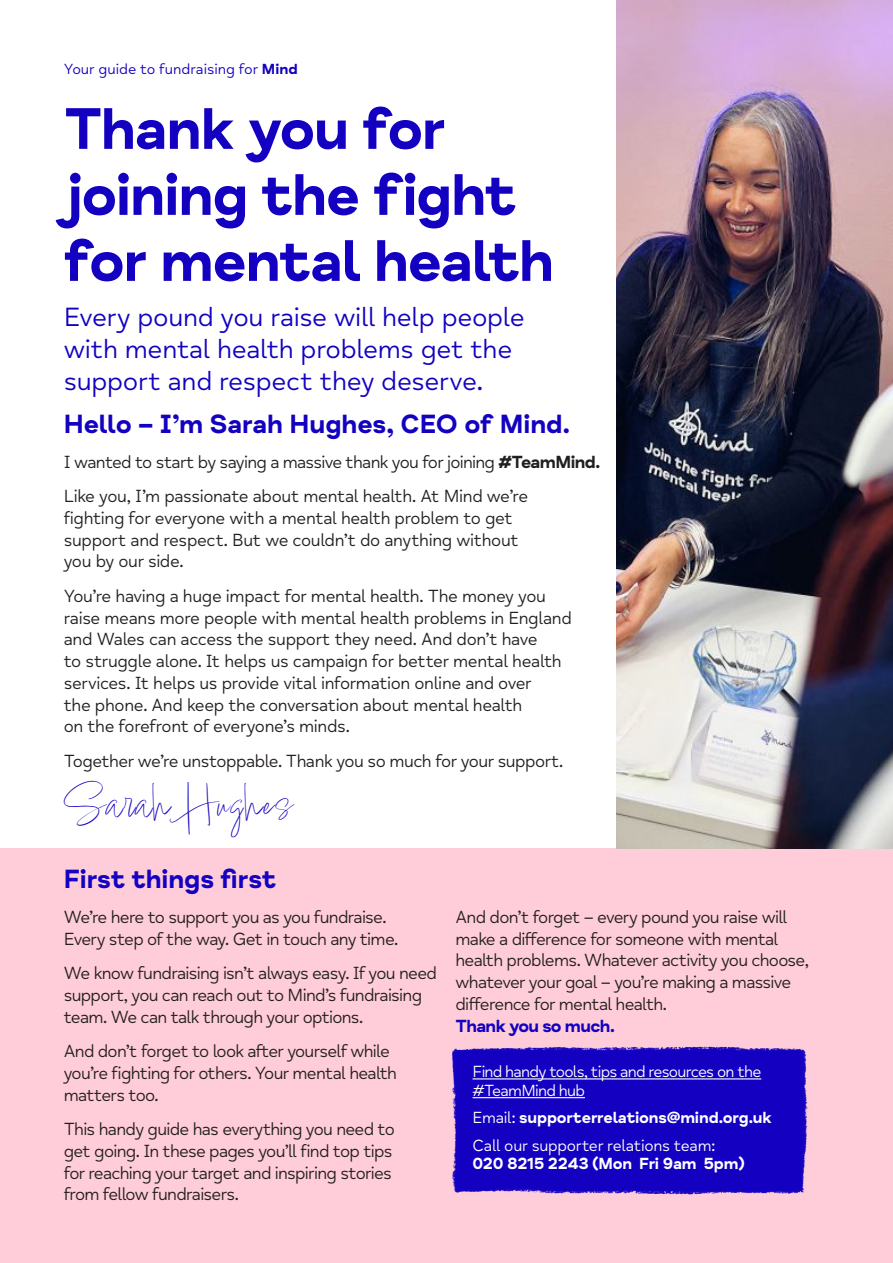
<style>
.page{position:relative;width:893px;height:1263px;background:#fff}
.page>*{position:absolute;margin:0;border:0;box-sizing:border-box;transform-origin:0 0}
.t1{font:700 60px/66px "Mind Meridian";letter-spacing:-.025em;color:#1300c1}
.t2{font:45px "Lindsey Signature";letter-spacing:.015em;color:#1300c1}
.t3{font:27px/32.2px "Mind Meridian";letter-spacing:-.01em;color:#1300c1}
.t4{font:700 27px "Mind Meridian";letter-spacing:-.005em;color:#1300c1}
.t5{font:18px/21.8px "Mind Meridian";letter-spacing:-.035em;color:#231f20}
.t6{font:700 18px "Mind Meridian";letter-spacing:-.035em;color:#1300c1}
.t7{font:700 16.5px "Mind Meridian";letter-spacing:-.01em;color:#fff}
.t8{font:16.5px "Mind Meridian";letter-spacing:-.04em;color:#fff}
.t9{font:16.5px "Mind Meridian";letter-spacing:-.015em;color:#fff}
.t10{font:15px "Mind Meridian";color:#1300c1}
.s1{font-weight:700}
.s2{font-weight:400}
</style>
<div class="page">
<div style="left:0;top:848px;width:893px;height:415px;background:#ffcdd9"></div>
<img style="left:452px;top:1046px;width:356px;height:149px">
<hr style="left:472px;top:1097px;width:113px;height:1px;background:#fff">
<hr style="left:472px;top:1078px;width:289px;height:1px;background:#fff">
<img style="left:617px;top:0;width:276px;height:848px">
<p class="t10" style="left:64px;top:61px;width:236px">Your guide to fundraising for <span class="s1">Mind</span></p>
<h1 class="t1" style="left:64px;top:97px;width:492px">Thank you for joining the fight for mental health</h1>
<p class="t3" style="left:64px;top:301px;width:462px">Every pound you raise will help people with mental health problems get the support and respect they deserve.</p>
<p class="t4" style="left:64px;top:408px;width:508px">Hello – I’m Sarah Hughes, CEO of Mind.</p>
<p class="t5" style="left:64px;top:451px;width:538px">I wanted to start by saying a massive thank you for joining <span class="s1">#TeamMind.</span></p>
<p class="t5" style="left:64px;top:486px;width:466px">Like you, I’m passionate about mental health. At Mind we’re fghting for everyone with a mental health problem to get support and respect. But we couldn’t do anything without you by our side.</p>
<p class="t5" style="left:64px;top:585px;width:510px">You’re having a huge impact for mental health. The money you raise means more people with mental health problems in England and Wales can access the support they need. And don’t have<br>to struggle alone. It helps us campaign for better mental health services. It helps us provide vital information online and over<br>the phone. And keep the conversation about mental health<br>on the forefront of everyone’s minds.</p>
<p class="t5" style="left:64px;top:750px;width:501px">Together we’re unstoppable. Thank you so much for your support.</p>
<h1 class="t2" style="left:64px;top:777px;width:230px">Sarah Hughes</h1>
<p class="t4" style="left:64px;top:863px;width:214px">First things frst</p>
<p class="t5" style="left:64px;top:906px;width:324px">We’re here to support you as you fundraise.</p>
<p class="t5" style="left:455px;top:906px;width:333px">And don’t forget – every pound you raise will</p>
<p class="t5" style="left:64px;top:928px;width:336px">Every step of the way. Get in touch any time.</p>
<p class="t5" style="left:455px;top:928px;width:355px">make a diference for someone with mental health problems. Whatever activity you choose,</p>
<p class="t5" style="left:64px;top:963px;width:375px">We know fundraising isn’t always easy. If you need</p>
<p class="t5" style="left:455px;top:971px;width:337px">whatever your goal – you’re making a massive</p>
<p class="t5" style="left:64px;top:984px;width:360px">support, you can reach out to Mind’s fundraising</p>
<p class="t5" style="left:455px;top:993px;width:213px">diference for mental health.</p>
<p class="t5" style="left:64px;top:1006px;width:301px">team. We can talk through your options.</p>
<p class="t6" style="left:455px;top:1015px;width:161px">Thank you so much.</p>
<p class="t5" style="left:64px;top:1041px;width:335px">And don’t forget to look afer yourself while you’re fghting for others. Your mental health</p>
<p class="t8" style="left:472px;top:1062px;width:290px">Find handy tools, tips and resources on the</p>
<p class="t5" style="left:64px;top:1084px;width:96px">matters too.</p>
<p class="t8" style="left:472px;top:1081px;width:114px">#TeamMind hub</p>
<h4 class="t7" style="left:472px;top:1108px;width:301px"><span class="s2">Email:</span> supporterrelations@mind.org.uk</h4>
<p class="t5" style="left:64px;top:1119px;width:333px">This handy guide has everything you need to</p>
<p class="t9" style="left:472px;top:1136px;width:244px">Call our supporter relations team:</p>
<p class="t5" style="left:64px;top:1140px;width:330px">get going. In these pages you’ll fnd top tips</p>
<h4 class="t7" style="left:472px;top:1154px;width:274px">020 8215 2243 (Mon Fri 9am 5pm)</h4>
<p class="t5" style="left:64px;top:1162px;width:330px">for reaching your target and inspiring stories from fellow fundraisers.</p>
</div>
